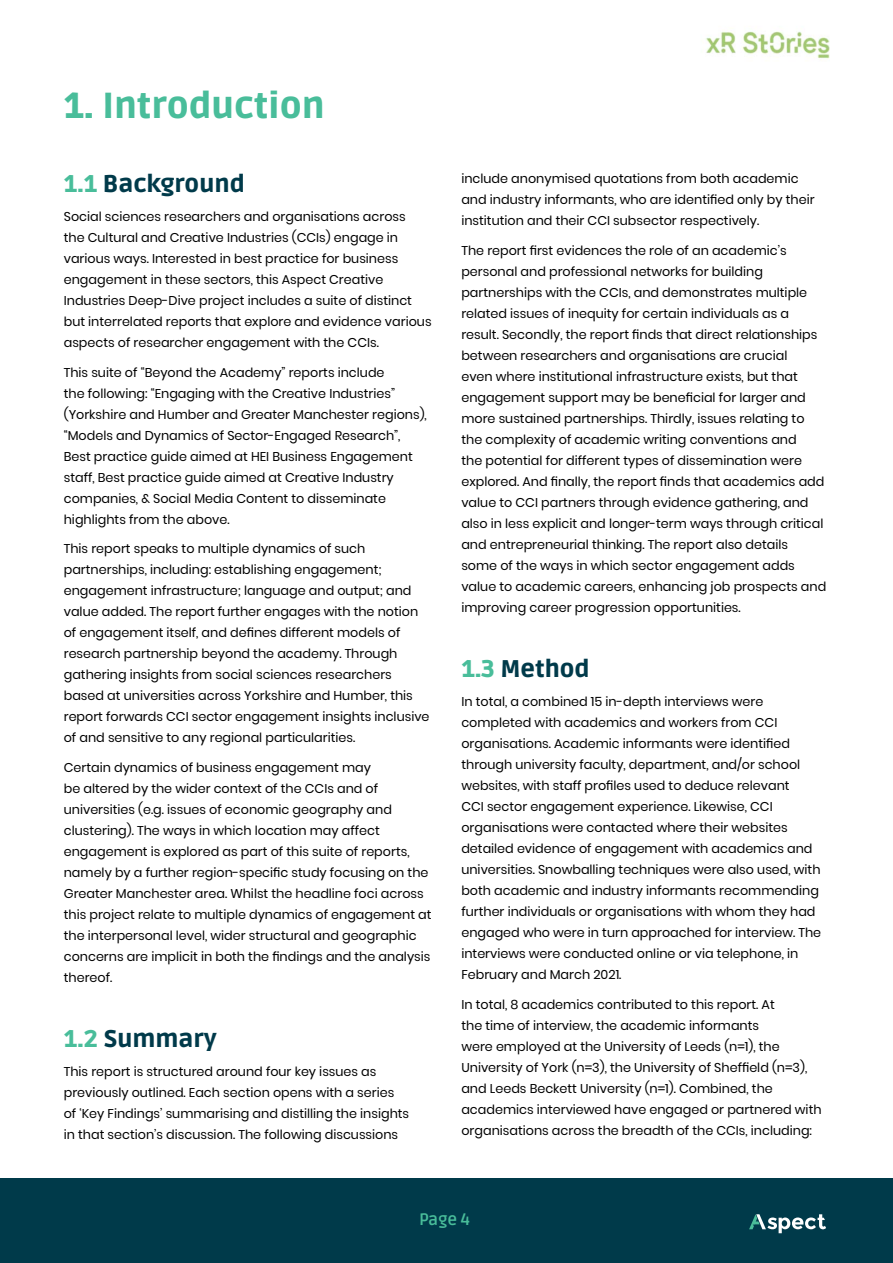
<style>
.page{position:relative;width:893px;height:1263px;background:#fff}
.page>*{position:absolute;margin:0;border:0;box-sizing:border-box;transform-origin:0 0}
.t1{font:900 36px "Ruda";color:#49bd9a}
.t2{font:900 24px "Ruda";color:#003a4a}
.t3{font:700 16.5px "Ruda";color:#49bd9a}
.t4{font:12.75px/21px "Poppins";color:#000}
.s1{color:#49bd9a}
</style>
<div class="page">
<img style="left:706px;top:31px;width:123px;height:28px">
<div style="left:0;top:1178px;width:893px;height:85px;background:#003a4a"></div>
<svg style="left:749px;top:1214px;width:77px;height:19px"></svg>
<h1 class="t1" style="left:64px;top:85px;width:262px">1. Introduction</h1>
<h2 class="t2" style="left:64px;top:170px;width:182px"><span class="s1">1.1</span> Background</h2>
<p class="t4" style="left:64px;top:206px;width:369px">Social sciences researchers and organisations across<br>the Cultural and Creative Industries (CCIs) engage in various ways. Interested in best practice for business engagement in these sectors, this Aspect Creative Industries Deep-Dive project includes a suite of distinct but interrelated reports that explore and evidence various aspects of researcher engagement with the CCIs.</p>
<p class="t4" style="left:64px;top:362px;width:365px">This suite of “Beyond the Academy” reports include<br>the following: “Engaging with the Creative Industries” (Yorkshire and Humber and Greater Manchester regions), “Models and Dynamics of Sector-Engaged Research”, Best practice guide aimed at HEI Business Engagement staff, Best practice guide aimed at Creative Industry companies, &amp; Social Media Content to disseminate highlights from the above.</p>
<p class="t4" style="left:64px;top:538px;width:367px">This report speaks to multiple dynamics of such partnerships, including: establishing engagement; engagement infrastructure; language and output; and value added. The report further engages with the notion of engagement itself, and defines different models of research partnership beyond the academy. Through gathering insights from social sciences researchers based at universities across Yorkshire and Humber, this report forwards CCI sector engagement insights inclusive of and sensitive to any regional particularities.</p>
<p class="t4" style="left:64px;top:757px;width:369px">Certain dynamics of business engagement may<br>be altered by the wider context of the CCIs and of universities (e.g. issues of economic geography and clustering). The ways in which location may affect engagement is explored as part of this suite of reports, namely by a further region-specific study focusing on the Greater Manchester area. Whilst the headline foci across this project relate to multiple dynamics of engagement at the interpersonal level, wider structural and geographic concerns are implicit in both the findings and the analysis thereof.</p>
<h2 class="t2" style="left:64px;top:1025px;width:154px"><span class="s1">1.2</span> Summary</h2>
<p class="t4" style="left:64px;top:1061px;width:347px">This report is structured around four key issues as previously outlined. Each section opens with a series of ‘Key Findings’ summarising and distilling the insights in that section’s discussion. The following discussions</p>
<p class="t4" style="left:461px;top:168px;width:355px">include anonymised quotations from both academic and industry informants, who are identified only by their institution and their CCI subsector respectively.</p>
<p class="t4" style="left:461px;top:240px;width:366px">The report first evidences the role of an academic’s personal and professional networks for building partnerships with the CCIs, and demonstrates multiple related issues of inequity for certain individuals as a result. Secondly, the report finds that direct relationships between researchers and organisations are crucial<br>even where institutional infrastructure exists, but that engagement support may be beneficial for larger and more sustained partnerships. Thirdly, issues relating to the complexity of academic writing conventions and<br>the potential for different types of dissemination were explored. And finally, the report finds that academics add value to CCI partners through evidence gathering, and also in less explicit and longer-term ways through critical and entrepreneurial thinking. The report also details some of the ways in which sector engagement adds value to academic careers, enhancing job prospects and improving career progression opportunities.</p>
<h2 class="t2" style="left:461px;top:654px;width:130px"><span class="s1">1.3</span> Method</h2>
<p class="t4" style="left:461px;top:691px;width:361px">In total, a combined 15 in-depth interviews were completed with academics and workers from CCI organisations. Academic informants were identified through university faculty, department, and/or school websites, with staff profiles used to deduce relevant<br>CCI sector engagement experience. Likewise, CCI organisations were contacted where their websites detailed evidence of engagement with academics and universities. Snowballing techniques were also used, with both academic and industry informants recommending further individuals or organisations with whom they had engaged who were in turn approached for interview. The interviews were conducted online or via telephone, in February and March 2021.</p>
<p class="t4" style="left:461px;top:994px;width:362px">In total, 8 academics contributed to this report. At<br>the time of interview, the academic informants<br>were employed at the University of Leeds (n=1), the University of York (n=3), the University of Sheffield (n=3), and Leeds Beckett University (n=1). Combined, the academics interviewed have engaged or partnered with organisations across the breadth of the CCIs, including:</p>
<p class="t3" style="left:419px;top:1210px;width:53px">Page 4</p>
</div>
